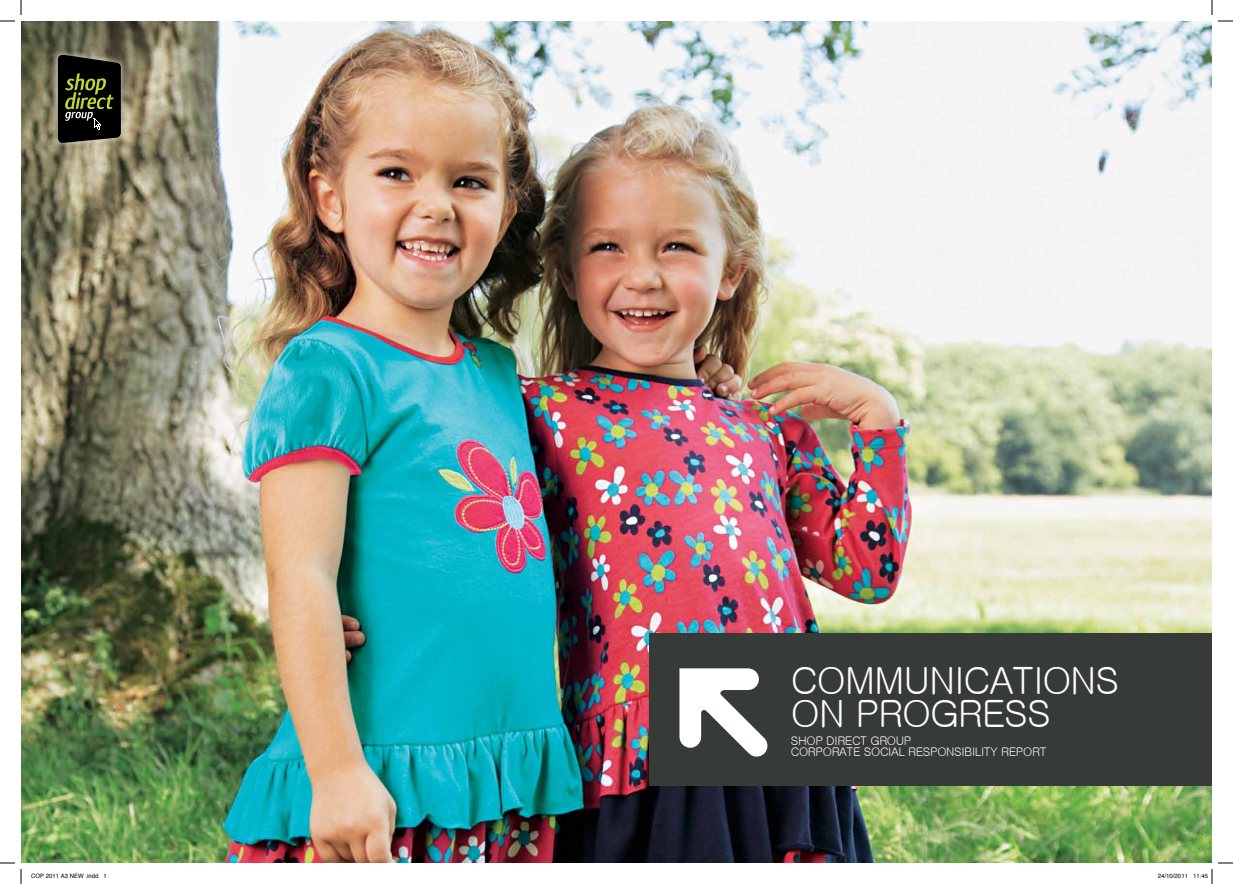
<style>
.page{position:relative;width:1233px;height:884px;background:#fff}
.page>*{position:absolute;margin:0;border:0;box-sizing:border-box;transform-origin:0 0}
.t1{font:37.7px/32.6px "Gulim";letter-spacing:-.03em;color:#fff}
.t2{font:12px/11px "Gulim";letter-spacing:-.03em;color:#fff}
.t3{font:6px "Helvetica";color:#000}
</style>
<div class="page">
<img style="left:21px;top:21px;width:1191px;height:842px">
<div style="left:649px;top:633px;width:563px;height:153px;background:#373b38"></div>
<svg style="left:679px;top:668px;width:89px;height:89px"></svg>
<div style="left:51px;top:48px;width:76px;height:101px;background:#fff;opacity:.75"></div>
<svg style="left:58px;top:55px;width:63px;height:88px;background:#252614"></svg>
<svg style="left:1218px;top:20px;width:15px;height:2px"></svg>
<svg style="left:1218px;top:862px;width:15px;height:2px"></svg>
<svg style="left:0;top:0;width:22px;height:22px"></svg>
<svg style="left:0;top:862px;width:22px;height:22px"></svg>
<svg style="left:1211px;top:0;width:1px;height:15px"></svg>
<svg style="left:1211px;top:869px;width:1px;height:15px"></svg>
<h1 class="t1" style="left:791px;top:665px;width:330px">COMMUNICATIONS<br>ON PROGRESS</h1>
<p class="t2" style="left:791px;top:735px;width:257px">SHOP DIRECT GROUP<br>CORPORATE SOCIAL RESPONSIBILITY REPORT</p>
<p class="t3" style="left:31px;top:871px;width:77px">COP 2011 A3 NEW .indd 1</p>
<p class="t3" style="left:1158px;top:871px;width:52px">24/10/2011 11:45</p>
</div>
